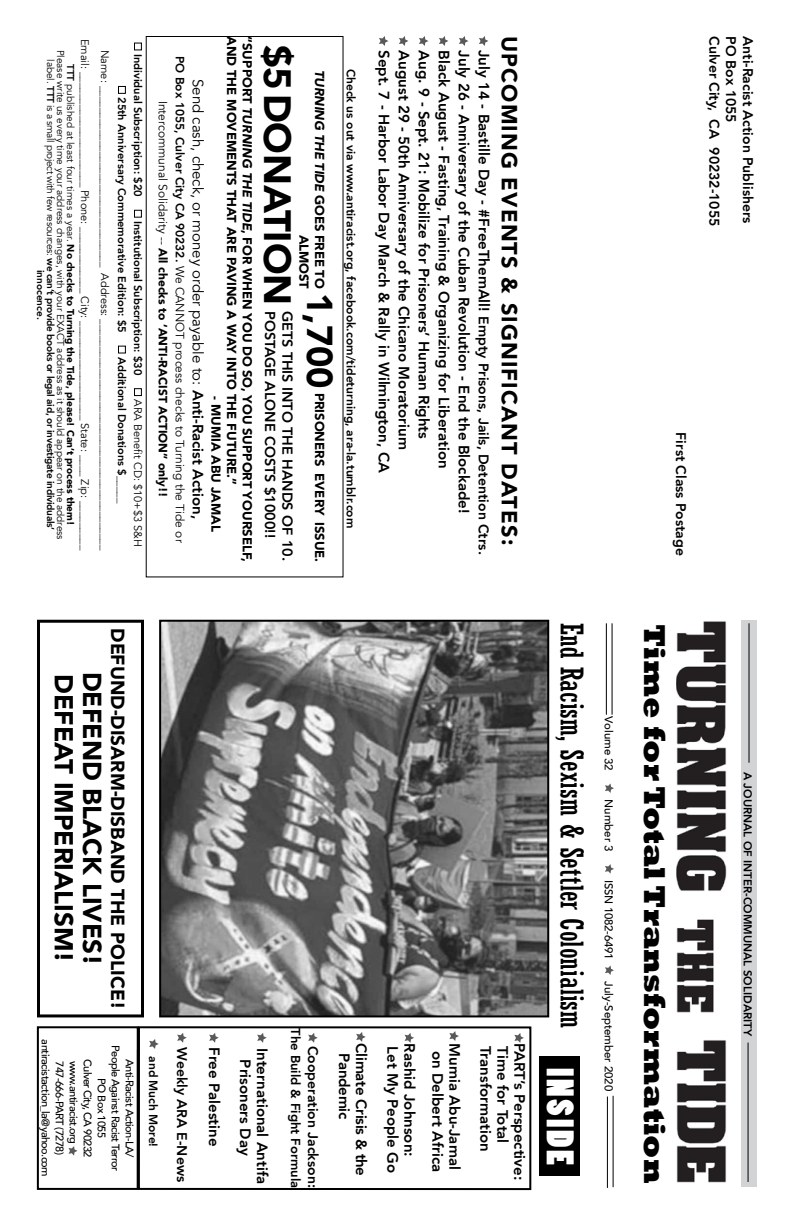
<style>
.page{position:relative;width:792px;height:1224px;background:#fff}
.page>*{position:absolute;margin:0;border:0;box-sizing:border-box;transform-origin:0 0}
.t1{font:900 38px "Avenir";color:#000}
.t2{font:36px "Poplar Std";letter-spacing:.08em;color:#fff}
.t3{font:900 36px "Avenir";color:#000}
.t4{font:condensed 31px "Rockwell";color:#000}
.t5{font:800 31px "Rockwell";color:#000}
.t6{font:900 26px "Avenir";color:#000}
.t7{font:900 21.9px "Avenir";letter-spacing:.05em;color:#000}
.t8{font:900 19px "Avenir";color:#000}
.t9{font:800 15px/17px "Avenir";color:#000}
.t10{font:15px "Avenir";color:#000}
.t11{font:800 15px/17px "Avenir";letter-spacing:-.02em;color:#000}
.t12{font:800 14.4px "Avenir";color:#000}
.t13{font:800 14px "Avenir";color:#000}
.t14{font:900 13px/15.6px "Avenir";color:#000}
.t15{font:800 13px "Avenir";color:#000}
.t16{font:12px/17px "Avenir";color:#000;text-align:center}
.t17{font:800 12px "Avenir";color:#000}
.t18{font:800 11.4px "Avenir";color:#000}
.t19{font:500 11.4px "Avenir";color:#000}
.t20{font:500 11.4px "Avenir";letter-spacing:-.02em;color:#000}
.t21{font:11px/20px "Avenir";color:#000;text-align:right}
.t22{font:500 11px/14px "Avenir";letter-spacing:-.05em;color:#000;text-align:center}
.t23{font:800 11px "Avenir";color:#000}
.t24{font:10px/10px "Avenir";color:#000;text-align:center}
.s1{font-weight:800}
.s2{font-weight:900}
.s3{font-style:italic}
.s4{font-size:15px}
</style>
<div class="page">
<div style="left:539px;top:1057px;width:41px;height:119px;background:#000"></div>
<svg style="left:68px;top:1146px;width:10px;height:10px"></svg>
<div style="left:37px;top:1026px;width:102px;height:164px;border:2px solid #000"></div>
<hr style="left:137px;top:1050px;width:1px;height:139px;background:#000">
<svg style="left:479px;top:36px;width:9px;height:10px"></svg>
<svg style="left:459px;top:36px;width:9px;height:10px"></svg>
<svg style="left:439px;top:36px;width:9px;height:10px"></svg>
<svg style="left:419px;top:36px;width:9px;height:10px"></svg>
<svg style="left:399px;top:36px;width:9px;height:10px"></svg>
<svg style="left:379px;top:36px;width:9px;height:10px"></svg>
<div style="left:134px;top:43px;width:8px;height:7px;border:1px solid #000"></div>
<div style="left:134px;top:210px;width:8px;height:8px;border:1px solid #000"></div>
<div style="left:134px;top:388px;width:8px;height:8px;border:1px solid #000"></div>
<div style="left:118px;top:86px;width:8px;height:8px;border:1px solid #000"></div>
<div style="left:118px;top:346px;width:8px;height:8px;border:1px solid #000"></div>
<div style="left:37px;top:620px;width:107px;height:397px;border:3px solid #000"></div>
<svg style="left:605px;top:783px;width:9px;height:10px"></svg>
<svg style="left:605px;top:864px;width:9px;height:10px"></svg>
<svg style="left:605px;top:966px;width:9px;height:9px"></svg>
<hr style="left:612px;top:623px;width:1px;height:92px;background:#000">
<hr style="left:606px;top:623px;width:1px;height:92px;background:#000">
<hr style="left:613px;top:1096px;width:1px;height:91px;background:#000">
<hr style="left:607px;top:1097px;width:1px;height:91px;background:#000">
<div style="left:742px;top:620px;width:15px;height:567px;background:#d1d3d4"></div>
<hr style="left:748px;top:1043px;width:1px;height:139px;background:#000">
<hr style="left:749px;top:623px;width:1px;height:140px;background:#000">
<svg style="left:514px;top:1033px;width:10px;height:10px"></svg>
<svg style="left:449px;top:1031px;width:10px;height:10px"></svg>
<svg style="left:405px;top:1033px;width:9px;height:10px"></svg>
<svg style="left:356px;top:1032px;width:10px;height:10px"></svg>
<svg style="left:308px;top:1033px;width:10px;height:10px"></svg>
<svg style="left:257px;top:1033px;width:10px;height:10px"></svg>
<svg style="left:209px;top:1033px;width:10px;height:10px"></svg>
<svg style="left:177px;top:1033px;width:10px;height:10px"></svg>
<svg style="left:149px;top:1039px;width:10px;height:10px"></svg>
<div style="left:138px;top:1026px;width:393px;height:164px;border:2px solid #000"></div>
<img style="left:676px;top:621px;width:51px;height:562px">
<img style="left:162px;top:623px;width:384px;height:391px">
<div style="left:159px;top:620px;width:390px;height:397px;border:2px solid #000"></div>
<p class="t21" style="left:115px;top:39px;width:513px;rotate:90deg">Name: _________________________________ Address: __________________________________________<br>Email: _____________________ Phone: ____________ City: __________________ State: ____ Zip: _________</p>
<p class="t24" style="left:75px;top:50px;width:492px;rotate:90deg"><span class="s1">TTT</span> published at least four times a year. <span class="s2">No checks to Turning the Tide, please! Can’t process them!<br></span>Please write us every time your address changes, with your EXACT address as it should appear on the address label. <span class="s1">TTT</span> is a small project with few resources: <span class="s1">we can’t provide books or legal aid, or investigate individuals’ innocence.</span></p>
<p class="t23" style="left:146px;top:54px;width:145px;rotate:90deg">Individual Subscription: $20</p>
<p class="t23" style="left:146px;top:221px;width:156px;rotate:90deg">Institutional Subscription: $30</p>
<p class="t21" style="left:148px;top:399px;width:149px;rotate:90deg">ARA Benefit CD: $10+$3 S&amp;H</p>
<p class="t23" style="left:130px;top:97px;width:237px;rotate:90deg">25th Anniversary Commemorative Edition: $5</p>
<p class="t23" style="left:130px;top:357px;width:148px;rotate:90deg">Additional Donations $_____</p>
<p class="t14" style="left:255px;top:36px;width:528px;rotate:90deg">“SUPPORT <span class="s3">TURNING THE TIDE</span>, FOR WHEN YOU DO SO, YOU SUPPORT YOURSELF,<br>AND THE MOVEMENTS THAT ARE PAVING A WAY INTO THE FUTURE.”</p>
<p class="t16" style="left:188px;top:56px;width:488px;rotate:90deg"><span class="s1">PO Box 1055, Culver City CA 90232.</span> We CANNOT process checks to Turning the Tide or<br>Intercommunal Solidarity -- <span class="s2">All checks to ‘ANTI-RACIST ACTION” only!!</span></p>
<p class="t10" style="left:207px;top:79px;width:442px;rotate:90deg">Send cash, check, or money order payable to: <span class="s1">Anti-Racist Action,</span></p>
<p class="t14" style="left:224px;top:396px;width:137px;rotate:90deg">- MUMIA ABU JAMAL</p>
<h1 class="t1" style="left:310px;top:45px;width:262px;rotate:90deg">$5DONATION</h1>
<p class="t14" style="left:328px;top:70px;width:220px;text-align:right;rotate:90deg"><span class="s3">TURNING THE TIDE</span> GOES FREE TO<br>ALMOST</p>
<h2 class="t3" style="left:350px;top:293px;width:97px;rotate:90deg">1,700</h2>
<p class="t14" style="left:328px;top:393px;width:171px;rotate:90deg">PRISONERS EVERY ISSUE.</p>
<p class="t12" style="left:281px;top:311px;width:229px;rotate:90deg">POSTAGE ALONE COSTS $1000!!</p>
<p class="t12" style="left:299px;top:311px;width:252px;rotate:90deg">GETS THIS INTO THE HANDS OF 10.</p>
<p class="t17" style="left:360px;top:69px;width:461px;rotate:90deg">Check us out via www.antiracist.org, facebook.com/tideturning, ara-la.tumblr.com</p>
<p class="t13" style="left:495px;top:50px;width:506px;rotate:90deg"><span class="s4">July 14 - Bastille Day - #FreeThemAll!</span> Empty Prisons, Jails, Detention Ctrs.</p>
<p class="t9" style="left:393px;top:50px;width:425px;rotate:90deg">Sept. 7 - Harbor Labor Day March &amp; Rally in Wilmington, CA</p>
<p class="t9" style="left:413px;top:50px;width:401px;rotate:90deg">August 29 - 50th Anniversary of the Chicano Moratorium</p>
<p class="t9" style="left:433px;top:50px;width:390px;rotate:90deg">Aug. 9 - Sept. 21: Mobilize for Prisoners’ Human Rights</p>
<p class="t9" style="left:453px;top:50px;width:420px;rotate:90deg">Black August - Fasting, Training &amp; Organizing for Liberation</p>
<p class="t9" style="left:473px;top:50px;width:464px;rotate:90deg">July 26 - Anniversary of the Cuban Revolution - End the Blockade!</p>
<h3 class="t7" style="left:528px;top:36px;width:511px;rotate:90deg">UPCOMING EVENTS &amp; SIGNIFICANT DATES:</h3>
<p class="t13" style="left:725px;top:36px;width:192px;rotate:90deg">Culver City, CA 90232-1055</p>
<p class="t13" style="left:742px;top:36px;width:88px;rotate:90deg">PO Box 1055</p>
<p class="t13" style="left:759px;top:36px;width:189px;rotate:90deg">Anti-Racist Action Publishers</p>
<p class="t13" style="left:692px;top:432px;width:125px;rotate:90deg">First Class Postage</p>
<h3 class="t6" style="left:86px;top:674px;width:290px;rotate:90deg">DEFEAT IMPERIALISM!</h3>
<h3 class="t6" style="left:114px;top:672px;width:295px;rotate:90deg">DEFEND BLACK LIVES!</h3>
<p class="t8" style="left:134px;top:628px;width:382px;rotate:90deg">DEFUND-DISARM-DISBAND THE POLICE!</p>
<p class="t22" style="left:53px;top:1039px;width:139px;rotate:90deg">antiracistaction_la@yahoo.com</p>
<p class="t22" style="left:137px;top:1045px;width:127px;rotate:90deg">Anti-Racist Action-LA/<br>People Against Racist Terror<br>PO Box 1055</p>
<p class="t22" style="left:67px;top:1061px;width:95px;rotate:90deg">747-666-PART (7278)</p>
<p class="t22" style="left:81px;top:1061px;width:85px;rotate:90deg">www.antiracist.org</p>
<p class="t22" style="left:95px;top:1059px;width:100px;rotate:90deg">Culver City, CA 90232</p>
<p class="t17" style="left:163px;top:1056px;width:92px;rotate:90deg">and Much More!</p>
<p class="t13" style="left:193px;top:1047px;width:136px;rotate:90deg">Weekly ARA E-News</p>
<p class="t9" style="left:223px;top:1047px;width:101px;rotate:90deg">Free Palestine</p>
<p class="t9" style="left:271px;top:1059px;width:126px;text-indent:-12px;rotate:90deg">International Antifa<br>Prisoners Day</p>
<p class="t15" style="left:306px;top:1028px;width:161px;rotate:90deg">The Build &amp; Fight Formula</p>
<p class="t13" style="left:324px;top:1046px;width:144px;rotate:90deg">Cooperation Jackson:</p>
<p class="t11" style="left:370px;top:1053px;width:124px;text-indent:-10px;rotate:90deg">Climate Crisis &amp; the<br>Pandemic</p>
<p class="t9" style="left:418px;top:1043px;width:131px;rotate:90deg">Rashid Johnson:<br>Let My People Go</p>
<p class="t9" style="left:463px;top:1043px;width:130px;text-align:center;rotate:90deg">Mumia Abu-Jamal on Delbert Africa</p>
<p class="t9" style="left:528px;top:1043px;width:139px;rotate:90deg">PART’s Perspective:</p>
<p class="t9" style="left:494px;top:1046px;width:107px;rotate:90deg">Transformation</p>
<p class="t9" style="left:511px;top:1046px;width:99px;rotate:90deg">Time for Total</p>
<h3 class="t4" style="left:590px;top:623px;width:407px;rotate:90deg">End Racism, Sexism &amp; Settler Colonialism</h3>
<h3 class="t5" style="left:673px;top:624px;width:561px;rotate:90deg">Time for Total Transformation</h3>
<p class="t19" style="left:619px;top:716px;width:56px;rotate:90deg">Volume 32</p>
<p class="t19" style="left:619px;top:799px;width:54px;rotate:90deg">Number 3</p>
<p class="t20" style="left:619px;top:880px;width:81px;rotate:90deg">ISSN 1082-6491</p>
<p class="t19" style="left:619px;top:981px;width:111px;rotate:90deg">July-September 2020</p>
<h2 class="t2" style="left:580px;top:1068px;width:99px;rotate:90deg">INSIDE</h2>
<p class="t18" style="left:757px;top:772px;width:266px;rotate:90deg">A JOURNAL OF INTER-COMMUNAL SOLIDARITY</p>
</div>
